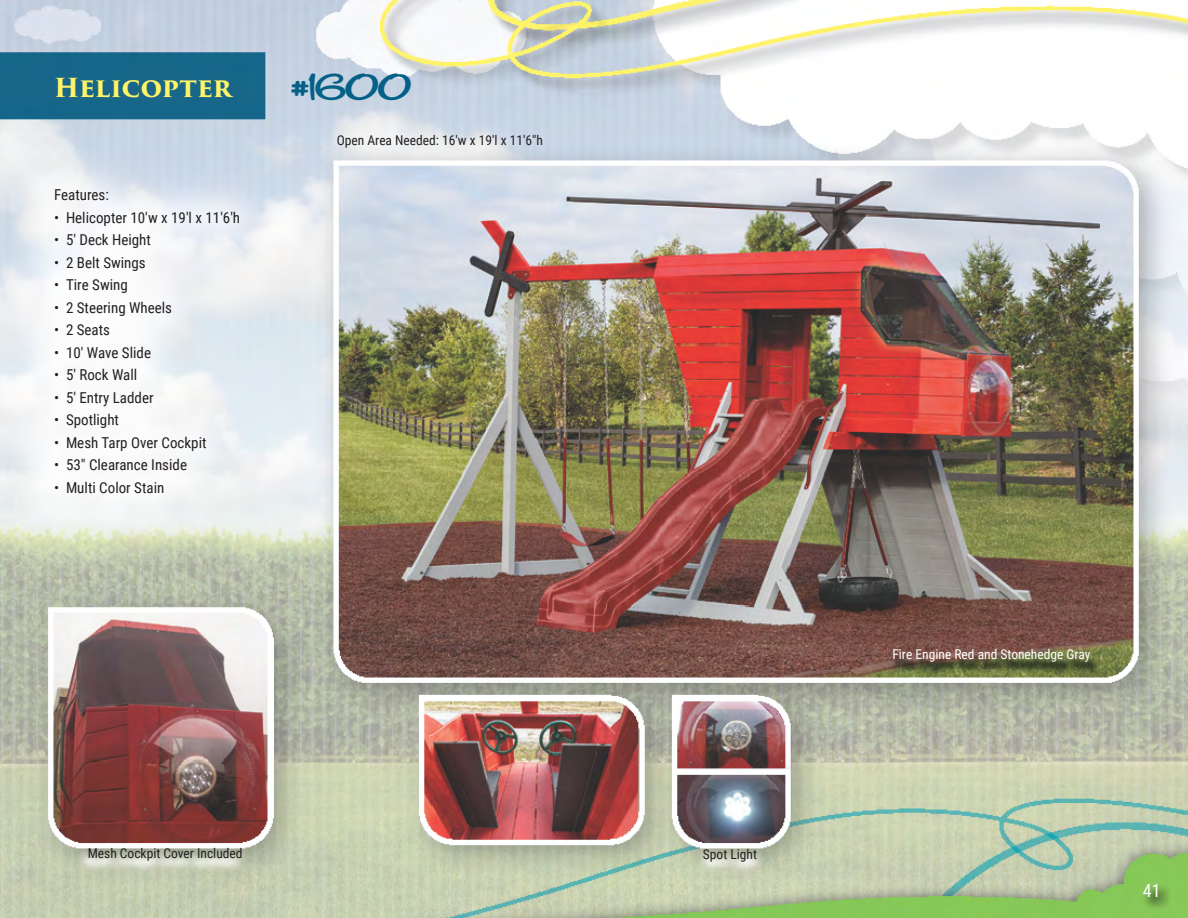
<style>
.page{position:relative;width:1188px;height:918px;background:#fff}
.page>*{position:absolute;margin:0;border:0;box-sizing:border-box;transform-origin:0 0}
.t1{font:37.5px "Cocktail Shaker";color:#046086}
.t2{font:700 25.5px "Trajan Pro 3";letter-spacing:-.005em;color:#fff468}
.t3{font:18px "Roboto Condensed";color:#fff}
.t4{font:15px "Roboto Condensed";color:#231f20}
.t5{font:13.5px "Roboto Condensed";color:#231f20}
.t6{font:13.5px "Roboto Condensed";color:#fff}
</style>
<div class="page">
<img style="left:0;top:0;width:1188px;height:918px">
<h2 class="t2" style="left:54px;top:69px;width:179px">Helicopter</h2>
<h1 class="t1" style="left:292px;top:66px;width:121px">#1600</h1>
<p class="t4" style="left:54px;top:184px;width:56px">Features:</p>
<p class="t4" style="left:54px;top:207px;width:188px">• Helicopter 10'w x 19'l x 11'6'h</p>
<p class="t4" style="left:54px;top:229px;width:98px">• 5' Deck Height</p>
<p class="t4" style="left:54px;top:252px;width:93px">• 2 Belt Swings</p>
<p class="t4" style="left:54px;top:274px;width:75px">• Tire Swing</p>
<p class="t4" style="left:54px;top:297px;width:120px">• 2 Steering Wheels</p>
<p class="t4" style="left:54px;top:319px;width:58px">• 2 Seats</p>
<p class="t4" style="left:54px;top:342px;width:99px">• 10' Wave Slide</p>
<p class="t4" style="left:54px;top:364px;width:85px">• 5' Rock Wall</p>
<p class="t4" style="left:54px;top:387px;width:101px">• 5' Entry Ladder</p>
<p class="t4" style="left:54px;top:409px;width:67px">• Spotlight</p>
<p class="t4" style="left:54px;top:432px;width:154px">• Mesh Tarp Over Cockpit</p>
<p class="t4" style="left:54px;top:454px;width:135px">• 53" Clearance Inside</p>
<p class="t4" style="left:54px;top:477px;width:112px">• Multi Color Stain</p>
<p class="t5" style="left:337px;top:131px;width:208px">Open Area Needed: 16'w x 19'l x 11'6"h</p>
<p class="t5" style="left:88px;top:844px;width:156px">Mesh Cockpit Cover Included</p>
<p class="t5" style="left:703px;top:844px;width:56px">Spot Light</p>
<p class="t6" style="left:892px;top:645px;width:200px">Fire Engine Red and Stonehedge Gray</p>
<p class="t3" style="left:1143px;top:878px;width:19px">41</p>
</div>
